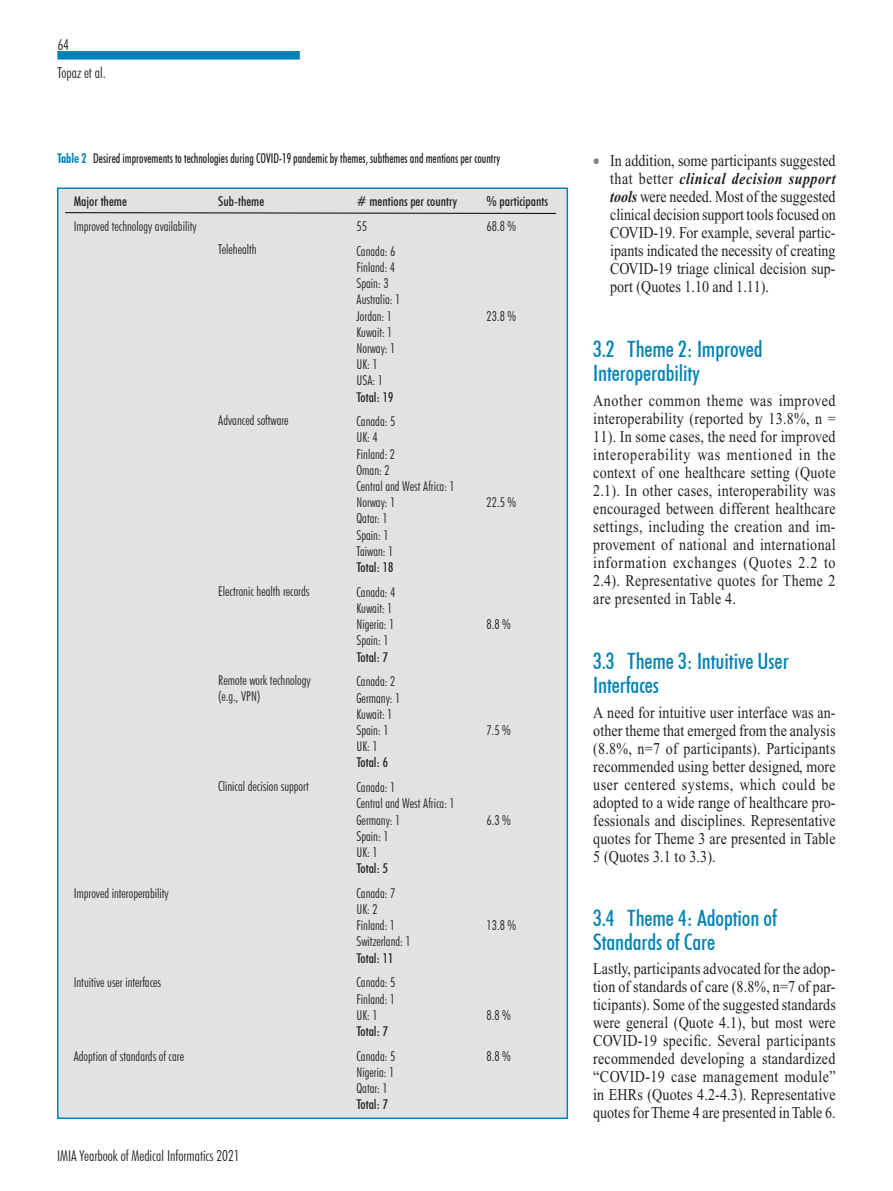
<style>
.page{position:relative;width:893px;height:1191px;background:#fff}
.page>*{position:absolute;margin:0;border:0;box-sizing:border-box;transform-origin:0 0}
.Headline_3{font:500 condensed 22.5px/24px "Futura BT";letter-spacing:-.005em;color:#0083b6}
.Grundtext_ohne_Einzu{font:16.5px/18px "Times New Roman";letter-spacing:.01em;color:#231f20;text-align:justify;scale:.85 1}
.Grundtext_Aufzählung{font:16.5px/18px "Times New Roman";color:#231f20;text-align:justify;scale:.85 1}
.t1{font:300 condensed 15px "Futura BT";color:#231f20}
.Table_Text{font:300 condensed 13.5px/16.2px "Futura BT";color:#231f20}
.Legende_1{font:500 condensed 13.5px "Futura BT";color:#231f20;scale:.85 1}
.Table_Text-2{font:500 condensed 13.5px "Futura BT";color:#231f20}
.Table_Kopf{font:500 condensed 13.5px "Futura BT";color:#231f20}
.s1{font-weight:700;color:#0083b6}
.s2{color:#808285}
.s3{font-weight:700;font-style:italic}
</style>
<div class="page">
<div style="left:57px;top:51px;width:243px;height:9px;background:#0083b6"></div>
<div style="left:57px;top:187px;width:511px;height:932px;background:#e1e2e4;border:2px solid #0083b6"></div>
<svg style="left:65px;top:212px;width:491px;height:2px"></svg>
<p class="t1" style="left:57px;top:35px;width:13px">64</p>
<p class="t1" style="left:57px;top:63px;width:50px">Topaz et al.</p>
<p class="Legende_1" style="left:57px;top:150px;width:523px"><span class="s1">Table 2</span> Desired improvements to technologies during COVID-19 pandemic by themes, subthemes and mentions per country</p>
<p class="Table_Kopf" style="left:74px;top:193px;width:55px">Major theme</p>
<p class="Table_Text" style="left:74px;top:218px;width:124px">Improved technology availability</p>
<p class="Table_Kopf" style="left:218px;top:193px;width:48px">Sub-theme</p>
<p class="Table_Text" style="left:218px;top:241px;width:40px">Telehealth</p>
<p class="Table_Kopf" style="left:487px;top:193px;width:63px">% participants</p>
<p class="Table_Text" style="left:487px;top:218px;width:31px">68.8 %</p>
<p class="Table_Kopf" style="left:356px;top:193px;width:102px"># mentions per country</p>
<p class="Table_Text" style="left:356px;top:218px;width:12px">55</p>
<p class="Table_Text" style="left:356px;top:243px;width:40px">Canada: 6</p>
<p class="Table_Text" style="left:356px;top:259px;width:40px">Finland: 4</p>
<p class="Table_Text" style="left:356px;top:275px;width:34px">Spain: 3</p>
<p class="Table_Text" style="left:356px;top:291px;width:45px">Australia: 1</p>
<p class="Table_Text" style="left:356px;top:307px;width:37px">Jordan: 1</p>
<p class="Table_Text" style="left:356px;top:324px;width:38px">Kuwait: 1</p>
<p class="Table_Text" style="left:356px;top:340px;width:40px">Norway: 1</p>
<p class="Table_Text" style="left:356px;top:356px;width:23px">UK: 1</p>
<p class="Table_Text" style="left:356px;top:372px;width:28px">USA: 1</p>
<p class="Table_Text-2" style="left:356px;top:388px;width:38px">Total: 19</p>
<p class="Table_Text" style="left:356px;top:413px;width:40px">Canada: 5</p>
<p class="Table_Text" style="left:356px;top:429px;width:23px">UK: 4</p>
<p class="Table_Text" style="left:356px;top:445px;width:40px">Finland: 2</p>
<p class="Table_Text" style="left:356px;top:462px;width:35px">Oman: 2</p>
<p class="Table_Text" style="left:356px;top:478px;width:100px">Central and West Africa: 1</p>
<p class="Table_Text" style="left:356px;top:494px;width:40px">Norway: 1</p>
<p class="Table_Text" style="left:356px;top:510px;width:33px">Qatar: 1</p>
<p class="Table_Text" style="left:356px;top:526px;width:34px">Spain: 1</p>
<p class="Table_Text" style="left:356px;top:543px;width:38px">Taiwan: 1</p>
<p class="Table_Text-2" style="left:356px;top:559px;width:38px">Total: 18</p>
<p class="Table_Text" style="left:356px;top:584px;width:40px">Canada: 4</p>
<p class="Table_Text" style="left:356px;top:600px;width:38px">Kuwait: 1</p>
<p class="Table_Text" style="left:356px;top:616px;width:39px">Nigeria: 1</p>
<p class="Table_Text" style="left:356px;top:632px;width:34px">Spain: 1</p>
<p class="Table_Text-2" style="left:356px;top:648px;width:33px">Total: 7</p>
<p class="Table_Text" style="left:356px;top:673px;width:40px">Canada: 2</p>
<p class="Table_Text" style="left:356px;top:689px;width:45px">Germany: 1</p>
<p class="Table_Text" style="left:356px;top:705px;width:38px">Kuwait: 1</p>
<p class="Table_Text" style="left:356px;top:722px;width:34px">Spain: 1</p>
<p class="Table_Text" style="left:356px;top:738px;width:23px">UK: 1</p>
<p class="Table_Text-2" style="left:356px;top:754px;width:33px">Total: 6</p>
<p class="Table_Text" style="left:356px;top:779px;width:40px">Canada: 1</p>
<p class="Table_Text" style="left:356px;top:795px;width:100px">Central and West Africa: 1</p>
<p class="Table_Text" style="left:356px;top:811px;width:45px">Germany: 1</p>
<p class="Table_Text" style="left:356px;top:827px;width:34px">Spain: 1</p>
<p class="Table_Text" style="left:356px;top:844px;width:23px">UK: 1</p>
<p class="Table_Text-2" style="left:356px;top:860px;width:33px">Total: 5</p>
<p class="Table_Text" style="left:356px;top:885px;width:40px">Canada: 7</p>
<p class="Table_Text" style="left:356px;top:901px;width:23px">UK: 2</p>
<p class="Table_Text" style="left:356px;top:917px;width:40px">Finland: 1</p>
<p class="Table_Text" style="left:356px;top:933px;width:56px">Switzerland: 1</p>
<p class="Table_Text-2" style="left:356px;top:949px;width:38px">Total: 11</p>
<p class="Table_Text" style="left:356px;top:974px;width:40px">Canada: 5</p>
<p class="Table_Text" style="left:356px;top:990px;width:40px">Finland: 1</p>
<p class="Table_Text" style="left:356px;top:1006px;width:23px">UK: 1</p>
<p class="Table_Text-2" style="left:356px;top:1023px;width:33px">Total: 7</p>
<p class="Table_Text" style="left:356px;top:1047px;width:40px">Canada: 5</p>
<p class="Table_Text" style="left:356px;top:1064px;width:39px">Nigeria: 1</p>
<p class="Table_Text" style="left:356px;top:1080px;width:33px">Qatar: 1</p>
<p class="Table_Text-2" style="left:356px;top:1096px;width:33px">Total: 7</p>
<p class="Table_Text" style="left:487px;top:307px;width:31px">23.8 %</p>
<p class="Table_Text" style="left:218px;top:412px;width:72px">Advanced software</p>
<p class="Table_Text" style="left:487px;top:494px;width:31px">22.5 %</p>
<p class="Table_Text" style="left:218px;top:582px;width:93px">Electronic health records</p>
<p class="Table_Text" style="left:487px;top:616px;width:26px">8.8 %</p>
<p class="Table_Text" style="left:218px;top:672px;width:94px">Remote work technology (e.g., VPN)</p>
<p class="Table_Text" style="left:487px;top:722px;width:26px">7.5 %</p>
<p class="Table_Text" style="left:218px;top:778px;width:92px">Clinical decision support</p>
<p class="Table_Text" style="left:487px;top:811px;width:26px">6.3 %</p>
<p class="Table_Text" style="left:74px;top:885px;width:96px">Improved interoperability</p>
<p class="Table_Text" style="left:487px;top:917px;width:31px">13.8 %</p>
<p class="Table_Text" style="left:74px;top:974px;width:89px">Intuitive user interfaces</p>
<p class="Table_Text" style="left:487px;top:1006px;width:26px">8.8 %</p>
<p class="Table_Text" style="left:487px;top:1047px;width:26px">8.8 %</p>
<p class="Table_Text" style="left:74px;top:1047px;width:112px">Adoption of standards of care</p>
<p class="t1" style="left:57px;top:1146px;width:184px">IMIA Yearbook of Medical Informatics 2021</p>
<p class="Grundtext_Aufzählung" style="left:610px;top:152px;width:267px;text-indent:-17px"><span class="s2">•</span> In addition, some participants suggested that better <span class="s3">clinical decision support tools</span> were needed. Most of the suggested clinical decision support tools focused on COVID-19. For example, several partic&shy;ipants indicated the necessity of creating COVID-19 triage clinical decision sup&shy;port (Quotes 1.10 and 1.11).</p>
<p class="Headline_3" style="left:593px;top:337px;width:171px">3.2 Theme 2: Improved<br>Interoperability</p>
<p class="Grundtext_ohne_Einzu" style="left:593px;top:391px;width:287px">Another common theme was improved interoperability (reported by 13.8%, n = 11). In some cases, the need for improved interoperability was mentioned in the context of one healthcare setting (Quote 2.1). In other cases, interoperability was encouraged between different healthcare settings, including the creation and im&shy;provement of national and international information exchanges (Quotes 2.2 to 2.4). Representative quotes for Theme 2 are presented in Table 4.</p>
<p class="Headline_3" style="left:593px;top:649px;width:197px">3.3 Theme 3: Intuitive User<br>Interfaces</p>
<p class="Grundtext_ohne_Einzu" style="left:593px;top:703px;width:287px">A need for intuitive user interface was an&shy;other theme that emerged from the analysis (8.8%, n=7 of participants). Participants recommended using better designed, more user centered systems, which could be adopted to a wide range of healthcare pro&shy;fessionals and disciplines. Representative quotes for Theme 3 are presented in Table 5 (Quotes 3.1 to 3.3).</p>
<p class="Headline_3" style="left:593px;top:905px;width:185px">3.4 Theme 4: Adoption of<br>Standards of Care</p>
<p class="Grundtext_ohne_Einzu" style="left:593px;top:960px;width:287px">Lastly, participants advocated for the adop&shy;tion of standards of care (8.8%, n=7 of par&shy;ticipants). Some of the suggested standards were general (Quote 4.1), but most were COVID-19 specific. Several participants recommended developing a standardized “COVID-19 case management module” in EHRs (Quotes 4.2-4.3). Representative quotes for Theme 4 are presented in Table 6.</p>
</div>
